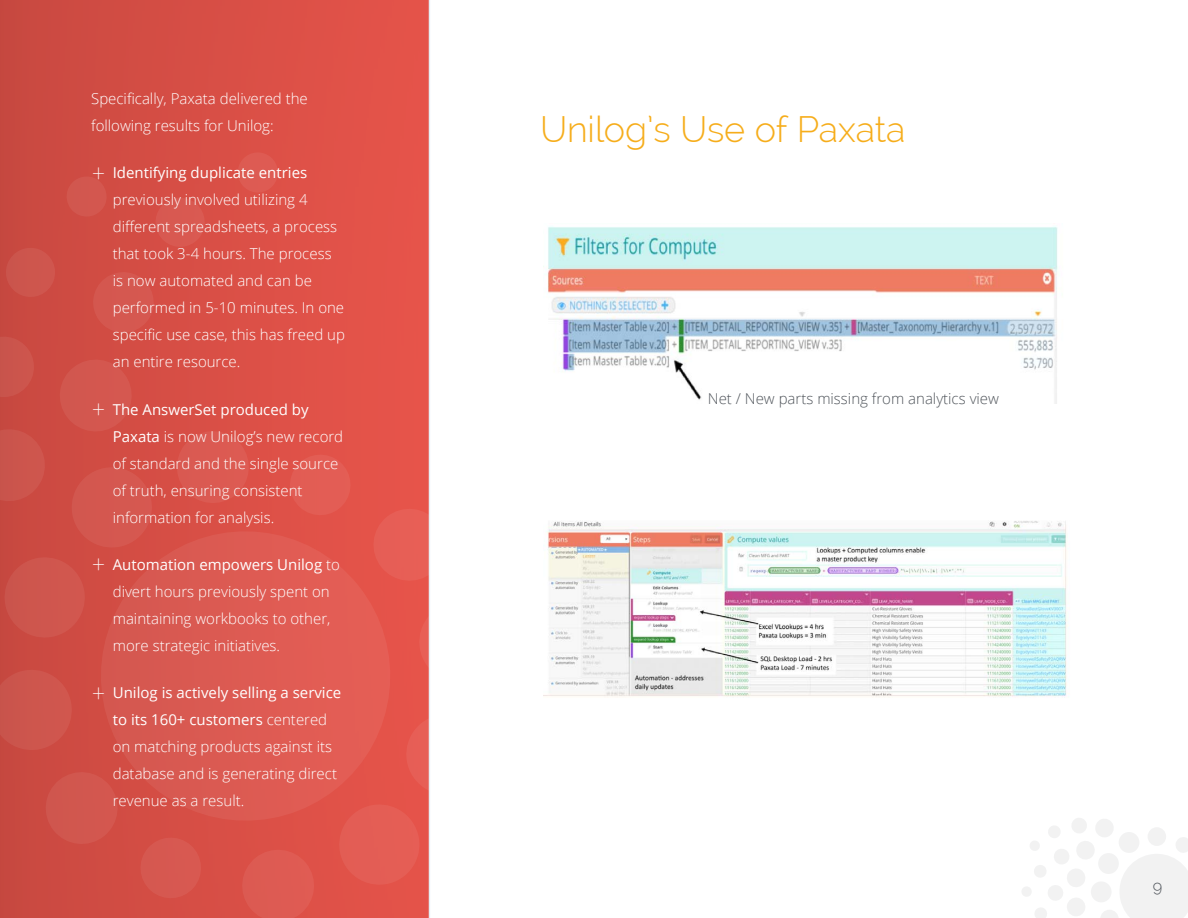
<style>
.page{position:relative;width:1188px;height:918px;background:#fff}
.page>*{position:absolute;margin:0;border:0;box-sizing:border-box;transform-origin:0 0}
.t1{font:300 36px "Raleway";color:#f6ad1b}
.t2{font:100 36px "Raleway";color:#fff}
.t3{font:300 16.2px "Raleway";color:#51565c}
.t4{font:300 15px/27px "Open Sans";color:#fff}
.t5{font:300 15px "Open Sans";color:#51565c}
.t6{font:15px "Open Sans";color:#fff}
.s1{font-weight:400}
</style>
<div class="page">
<svg style="left:1022px;top:818px;width:166px;height:100px"></svg>
<div style="left:0;top:0;width:441px;height:918px;background:#000;opacity:.25"></div>
<svg style="left:83px;top:513px;width:325px;height:326px;background:#db574f"></svg>
<svg style="left:0;top:665px;width:77px;height:90px;background:#cc5149"></svg>
<svg style="left:334px;top:597px;width:107px;height:321px;background:#e66b63"></svg>
<svg style="left:0;top:150px;width:280px;height:493px;background:#d45048"></svg>
<svg style="left:238px;top:845px;width:81px;height:73px;background:#dc574e"></svg>
<svg style="left:369px;top:504px;width:72px;height:81px"></svg>
<svg style="left:41px;top:768px;width:81px;height:81px;background:#d05249"></svg>
<svg style="left:286px;top:451px;width:68px;height:68px;background:#e1584f"></svg>
<svg style="left:137px;top:834px;width:68px;height:68px;background:#d5544b"></svg>
<img style="left:543px;top:521px;width:525px;height:176px">
<img style="left:543px;top:226px;width:515px;height:178px">
<p class="t4" style="left:91px;top:85px;width:218px">Specifically, Paxata delivered the following results for Unilog:</p>
<h1 class="t2" style="left:91px;top:152px;width:16px">+</h1>
<p class="t6" style="left:113px;top:163px;width:196px">Identifying duplicate entries</p>
<p class="t4" style="left:113px;top:186px;width:234px">previously involved utilizing 4 different spreadsheets, a process that took 3-4 hours. The process is now automated and can be performed in 5-10 minutes. In one specific use case, this has freed up an entire resource.</p>
<h1 class="t2" style="left:91px;top:388px;width:16px">+</h1>
<p class="t4" style="left:113px;top:395px;width:232px"><span class="s1">The AnswerSet produced by<br>Paxata</span> is now Unilog’s new record of standard and the single source of truth, ensuring consistent information for analysis.</p>
<h1 class="t2" style="left:91px;top:544px;width:16px">+</h1>
<p class="t4" style="left:113px;top:551px;width:229px"><span class="s1">Automation empowers Unilog</span> to divert hours previously spent on maintaining workbooks to other, more strategic initiatives.</p>
<h1 class="t2" style="left:91px;top:672px;width:16px">+</h1>
<p class="t4" style="left:113px;top:679px;width:230px"><span class="s1">Unilog is actively selling a service to its 160+ customers</span> centered on matching products against its database and is generating direct revenue as a result.</p>
<h1 class="t1" style="left:540px;top:108px;width:367px">Unilog’s Use of Paxata</h1>
<p class="t5" style="left:708px;top:388px;width:293px">Net / New parts missing from analytics view</p>
<p class="t3" style="left:1153px;top:877px;width:11px">9</p>
</div>
